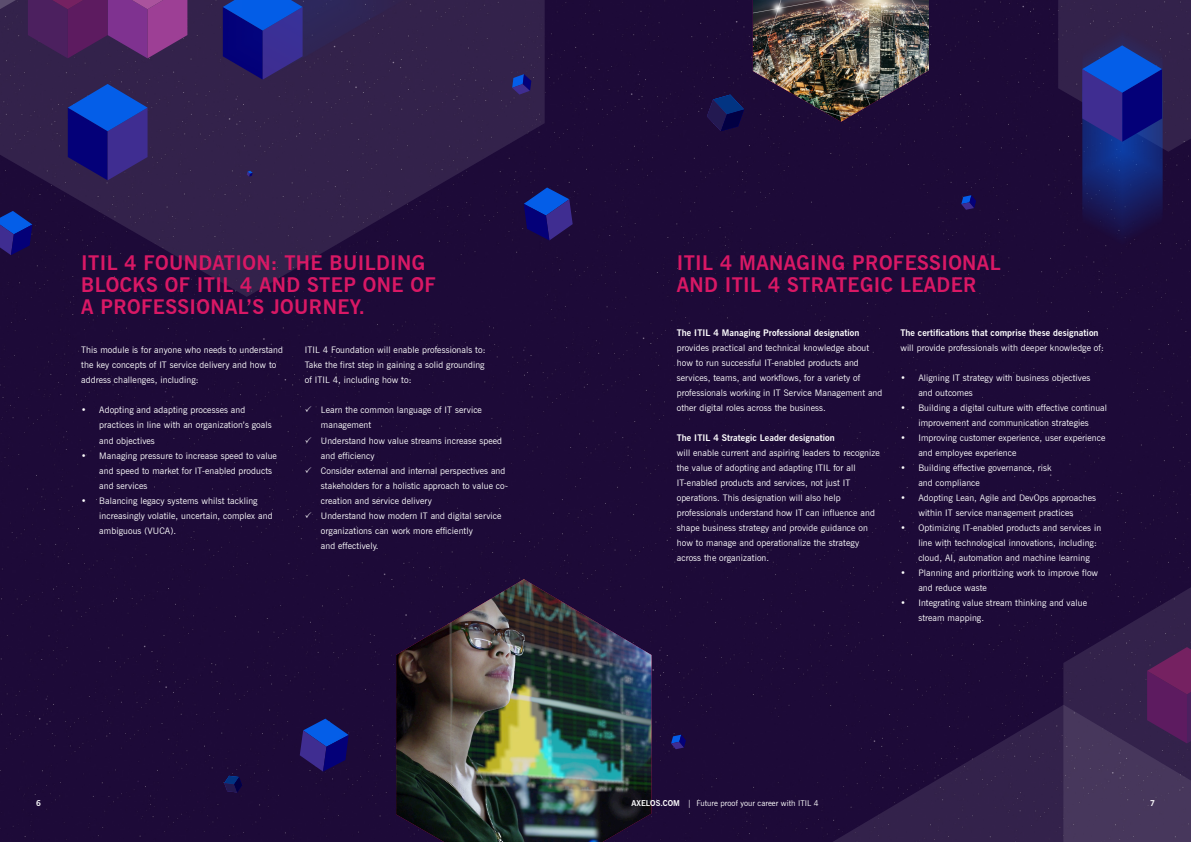
<style>
.page{position:relative;width:1191px;height:842px;background:#1d0a38}
.page>*{position:absolute;margin:0;border:0;box-sizing:border-box;transform-origin:0 0}
.t1{font:700 20px/22px "News Gothic BT";letter-spacing:.02em;color:#d91865}
.t2{font:9px/15px "News Gothic BT";letter-spacing:.01em;color:#fff}
.t3{font:8px "News Gothic BT";letter-spacing:.005em;color:#fff}
.t4{font:700 8px "News Gothic BT";color:#fff}
.s1{font-weight:700}
</style>
<div class="page">
<img style="left:396px;top:579px;width:255px;height:263px">
<svg style="left:822px;top:705px;width:241px;height:137px;background:#271541"></svg>
<svg style="left:0;top:0;width:544px;height:297px;background:#2a1843"></svg>
<img style="left:1053px;top:0;width:138px;height:275px">
<svg style="left:1058px;top:0;width:133px;height:152px;background:#262569"></svg>
<svg style="left:1063px;top:567px;width:128px;height:275px;background:#39234e"></svg>
<svg style="left:68px;top:84px;width:80px;height:96px;background:#1e2a8e"></svg>
<svg style="left:0;top:0;width:156px;height:61px;background:#552564"></svg>
<img style="left:156px;top:0;width:317px;height:134px">
<svg style="left:300px;top:719px;width:49px;height:52px;background:#1a2586"></svg>
<svg style="left:524px;top:119px;width:112px;height:121px;background:#1c0f47"></svg>
<svg style="left:224px;top:776px;width:18px;height:16px"></svg>
<img style="left:753px;top:0;width:176px;height:122px">
<svg style="left:0;top:211px;width:32px;height:44px"></svg>
<svg style="left:512px;top:74px;width:19px;height:21px"></svg>
<svg style="left:247px;top:171px;width:6px;height:6px"></svg>
<svg style="left:671px;top:735px;width:15px;height:14px"></svg>
<svg style="left:707px;top:95px;width:37px;height:36px"></svg>
<svg style="left:961px;top:195px;width:15px;height:15px"></svg>
<svg style="left:305px;top:406px;width:6px;height:6px"></svg>
<svg style="left:305px;top:436px;width:6px;height:6px"></svg>
<svg style="left:305px;top:466px;width:6px;height:6px"></svg>
<svg style="left:305px;top:511px;width:6px;height:6px"></svg>
<p class="t1" style="left:81px;top:252px;width:356px">ITIL 4 FOUNDATION: THE BUILDING<br>BLOCKS OF ITIL 4 AND STEP ONE OF<br>A PROFESSIONAL’S JOURNEY.</p>
<p class="t2" style="left:81px;top:343px;width:203px">This module is for anyone who needs to understand the key concepts of IT service delivery and how to address challenges, including:</p>
<p class="t2" style="left:99px;top:403px;width:174px;text-indent:-18px">• Adopting and adapting processes and practices in line with an organization’s goals and objectives</p>
<p class="t2" style="left:99px;top:448px;width:179px;text-indent:-18px">• Managing pressure to increase speed to value and speed to market for IT-enabled products and services</p>
<p class="t2" style="left:99px;top:493px;width:175px;text-indent:-18px">• Balancing legacy systems whilst tackling increasingly volatile, uncertain, complex and ambiguous (VUCA).</p>
<p class="t2" style="left:305px;top:343px;width:182px">ITIL 4 Foundation will enable professionals to:</p>
<p class="t2" style="left:305px;top:358px;width:181px">Take the first step in gaining a solid grounding of ITIL 4, including how to:</p>
<p class="t2" style="left:321px;top:403px;width:163px">Learn the common language of IT service management</p>
<p class="t2" style="left:321px;top:433px;width:183px">Understand how value streams increase speed and efficiency</p>
<p class="t2" style="left:321px;top:463px;width:189px">Consider external and internal perspectives and stakeholders for a holistic approach to value co&shy;creation and service delivery</p>
<p class="t2" style="left:321px;top:508px;width:182px">Understand how modern IT and digital service organizations can work more efficiently<br>and effectively.</p>
<p class="t1" style="left:676px;top:252px;width:325px">ITIL 4 MANAGING PROFESSIONAL<br>AND ITIL 4 STRATEGIC LEADER</p>
<p class="t2" style="left:676px;top:325px;width:207px"><span class="s1">The ITIL 4 Managing Professional designation </span>provides practical and technical knowledge about how to run successful IT-enabled products and services, teams, and workflows, for a variety of professionals working in IT Service Management and other digital roles across the business.</p>
<p class="t2" style="left:676px;top:430px;width:204px"><span class="s1">The ITIL 4 Strategic Leader designation<br></span>will enable current and aspiring leaders to recognize the value of adopting and adapting ITIL for all IT-enabled products and services, not just IT operations. This designation will also help professionals understand how IT can influence and shape business strategy and provide guidance on how to manage and operationalize the strategy across the organization.</p>
<p class="t2" style="left:900px;top:325px;width:205px"><span class="s1">The certifications that comprise these designation </span>will provide professionals with deeper knowledge of:</p>
<p class="t2" style="left:918px;top:370px;width:174px;text-indent:-18px">• Aligning IT strategy with business objectives and outcomes</p>
<p class="t2" style="left:900px;top:400px;width:208px;text-align:center">• Building a digital culture with effective continual improvement and communication strategies</p>
<p class="t2" style="left:918px;top:430px;width:189px;text-indent:-18px">• Improving customer experience, user experience and employee experience</p>
<p class="t2" style="left:918px;top:460px;width:135px;text-indent:-18px">• Building effective governance, risk and compliance</p>
<p class="t2" style="left:900px;top:490px;width:197px;text-align:center">• Adopting Lean, Agile and DevOps approaches within IT service management practices</p>
<p class="t2" style="left:918px;top:520px;width:184px;text-indent:-18px">• Optimizing IT-enabled products and services in line with technological innovations, including: cloud, AI, automation and machine learning</p>
<p class="t2" style="left:918px;top:565px;width:181px;text-indent:-18px">• Planning and prioritizing work to improve flow and reduce waste</p>
<p class="t2" style="left:918px;top:595px;width:170px;text-indent:-18px">• Integrating value stream thinking and value stream mapping.</p>
<p class="t4" style="left:36px;top:798px;width:6px">6</p>
<p class="t3" style="left:631px;top:798px;width:189px"><span class="s1">AXELOS.COM</span> | Future proof your career with ITIL 4</p>
<p class="t4" style="left:1150px;top:798px;width:6px">7</p>
</div>
